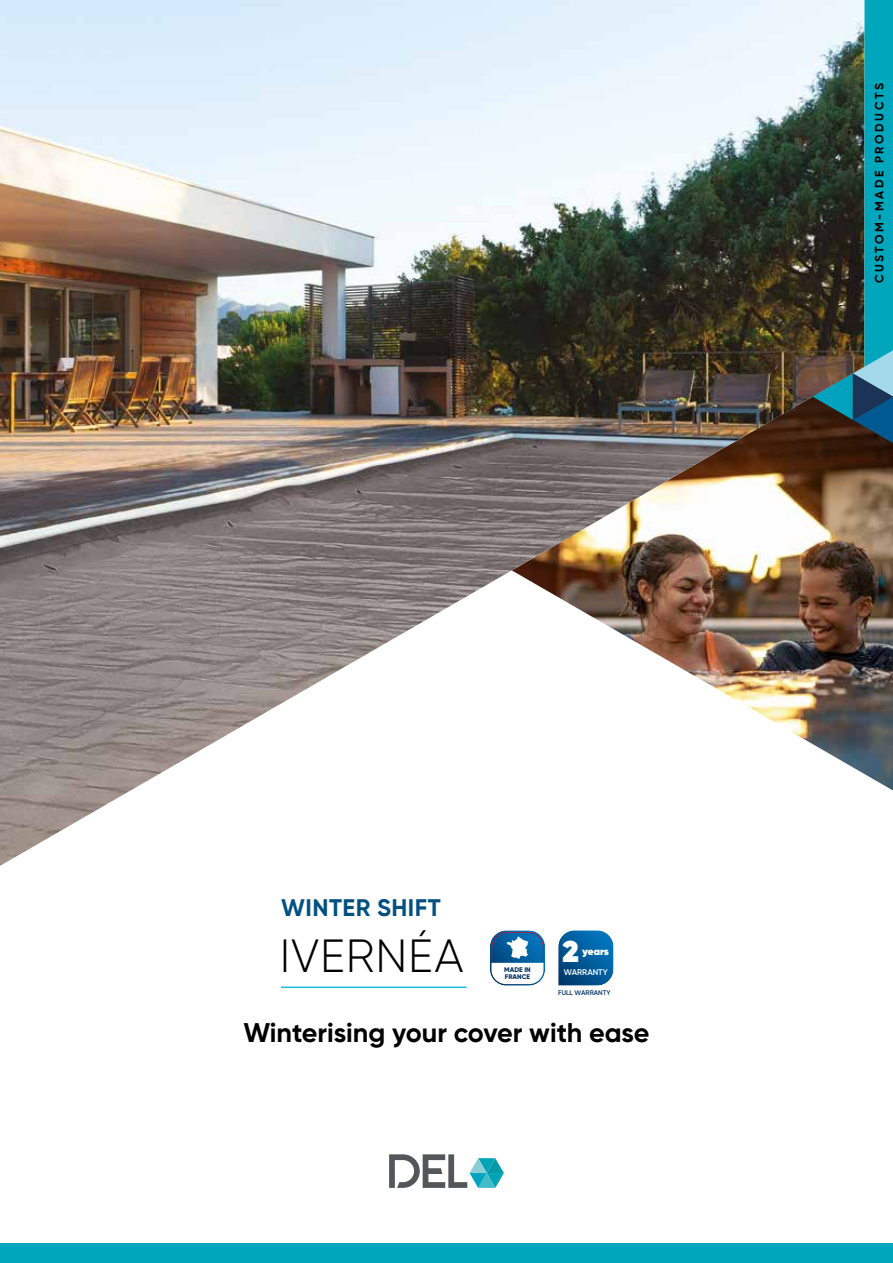
<style>
.page{position:relative;width:893px;height:1263px;background:#fff}
.page>*{position:absolute;margin:0;border:0;box-sizing:border-box;transform-origin:0 0}
.t1{font:300 46.5px "Gilroy";letter-spacing:.02em;color:#000}
.t2{font:800 30px "Gilroy";color:#fff}
.t3{font:700 27px "Gilroy";letter-spacing:-.005em;color:#000}
.t4{font:700 24px "Gilroy";letter-spacing:.02em;color:#005082}
.t5{font:700 12px "Gilroy";letter-spacing:.21em;color:#000}
.t6{font:800 10.5px "Gilroy";letter-spacing:-.01em;color:#fff}
.t7{font:600 8.25px "Gilroy";color:#fff}
.t8{font:800 6.75px/6.8px "Gilroy";color:#063363}
.t9{font:600 6.75px "Gilroy";color:#063363}
</style>
<div class="page">
<img style="left:864px;top:443px;width:29px;height:347px">
<img style="left:0;top:0;width:864px;height:866px">
<img style="left:813px;top:0;width:80px;height:443px">
<hr style="left:281px;top:986px;width:185px;height:2px;background:#1dbadf">
<svg style="left:490px;top:930px;width:55px;height:56px"></svg>
<svg style="left:558px;top:930px;width:55px;height:55px;background:#1165a0"></svg>
<div style="left:0;top:1244px;width:893px;height:19px;background:#00a7bc"></div>
<svg style="left:389px;top:1154px;width:115px;height:34px"></svg>
<p class="t5" style="left:874px;top:283px;width:201px;rotate:-90deg">CUSTOM-MADE PRODUCTS</p>
<p class="t4" style="left:281px;top:897px;width:161px">WINTER SHIFT</p>
<h1 class="t1" style="left:280px;top:930px;width:186px">IVERNÉA</h1>
<p class="t8" style="left:504px;top:967px;width:28px">MADE IN<br>FRANCE</p>
<p class="t2" style="left:562px;top:938px;width:18px">2</p>
<p class="t6" style="left:582px;top:946px;width:29px">years</p>
<p class="t7" style="left:564px;top:968px;width:45px">WARRANTY</p>
<p class="t9" style="left:558px;top:989px;width:54px">FULL WARRANTY</p>
<p class="t3" style="left:243px;top:1020px;width:408px">Winterising your cover with ease</p>
</div>
